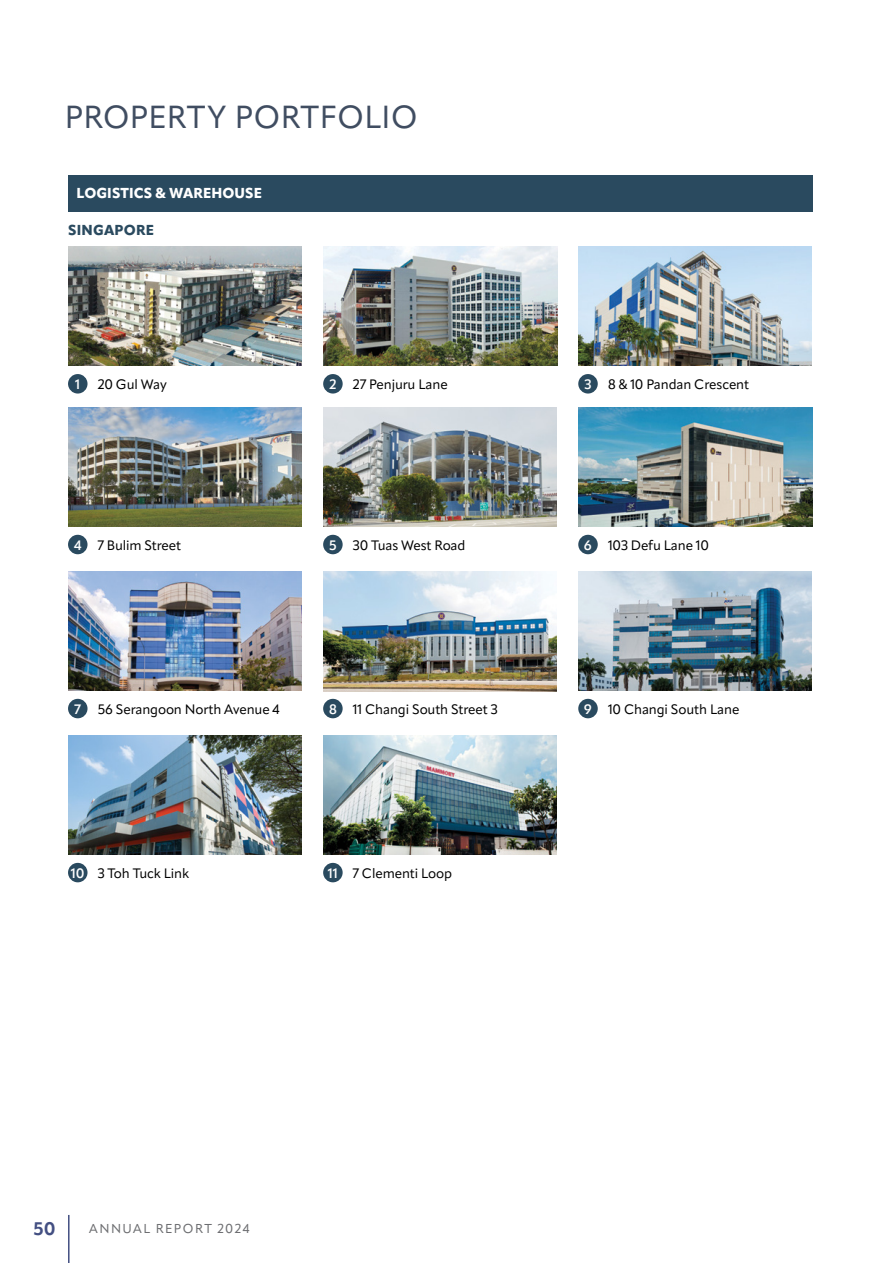
<style>
.page{position:relative;width:893px;height:1263px;background:#fff}
.page>*{position:absolute;margin:0;border:0;box-sizing:border-box;transform-origin:0 0}
.t1{font:31.5px "Apparat";letter-spacing:.015em;color:#404d61}
.t2{font:700 18px "Apparat";color:#434f82}
.t3{font:800 14.25px "Apparat";letter-spacing:.005em;color:#fff}
.t4{font:800 14.25px "Apparat";letter-spacing:.015em;color:#2a4a5f}
.t5{font:13.5px "Apparat";letter-spacing:-.01em;color:#000}
.t6{font:600 13.5px "Apparat";color:#fff}
.t7{font:12.75px "Apparat";letter-spacing:.115em;color:#6d6e71}
.s1{font-weight:600;color:#fff}
</style>
<div class="page">
<img style="left:323px;top:572px;width:234px;height:119px">
<img style="left:578px;top:246px;width:234px;height:120px">
<img style="left:578px;top:407px;width:234px;height:119px">
<img style="left:68px;top:246px;width:234px;height:120px">
<img style="left:578px;top:571px;width:234px;height:119px">
<img style="left:68px;top:571px;width:234px;height:119px">
<img style="left:323px;top:407px;width:234px;height:119px">
<img style="left:323px;top:735px;width:234px;height:119px">
<img style="left:68px;top:735px;width:234px;height:119px">
<img style="left:68px;top:407px;width:234px;height:119px">
<img style="left:323px;top:246px;width:234px;height:120px">
<div style="left:68px;top:175px;width:744px;height:36px;background:#2a4a5f"></div>
<div style="left:68px;top:374px;width:20px;height:19px;background:#2a4a5f;border-radius:50%"></div>
<div style="left:578px;top:699px;width:20px;height:19px;background:#2a4a5f;border-radius:50%"></div>
<div style="left:68px;top:863px;width:20px;height:19px;background:#2a4a5f;border-radius:50%"></div>
<div style="left:68px;top:535px;width:20px;height:19px;background:#2a4a5f;border-radius:50%"></div>
<div style="left:578px;top:374px;width:20px;height:19px;background:#2a4a5f;border-radius:50%"></div>
<div style="left:323px;top:699px;width:20px;height:19px;background:#2a4a5f;border-radius:50%"></div>
<div style="left:323px;top:863px;width:20px;height:19px;background:#2a4a5f;border-radius:50%"></div>
<div style="left:323px;top:535px;width:20px;height:19px;background:#2a4a5f;border-radius:50%"></div>
<div style="left:323px;top:374px;width:20px;height:19px;background:#2a4a5f;border-radius:50%"></div>
<div style="left:68px;top:699px;width:20px;height:19px;background:#2a4a5f;border-radius:50%"></div>
<div style="left:578px;top:535px;width:20px;height:19px;background:#2a4a5f;border-radius:50%"></div>
<hr style="left:68px;top:1215px;width:2px;height:48px;background:#434f82">
<h1 class="t1" style="left:65px;top:98px;width:354px">PROPERTY PORTFOLIO</h1>
<p class="t3" style="left:77px;top:185px;width:187px">LOGISTICS &amp; WAREHOUSE</p>
<p class="t4" style="left:68px;top:221px;width:88px">SINGAPORE</p>
<p class="t6" style="left:75px;top:376px;width:7px">1</p>
<p class="t5" style="left:98px;top:376px;width:70px">20 Gul Way</p>
<p class="t5" style="left:74px;top:537px;width:109px"><span class="s1">4</span> 7 Bulim Street</p>
<p class="t5" style="left:329px;top:376px;width:120px"><span class="s1">2</span> 27 Penjuru Lane</p>
<p class="t5" style="left:329px;top:537px;width:138px"><span class="s1">5</span> 30 Tuas West Road</p>
<p class="t5" style="left:75px;top:701px;width:207px"><span class="s1">7</span> 56 Serangoon North Avenue 4</p>
<p class="t5" style="left:329px;top:701px;width:170px"><span class="s1">8</span> 11 Changi South Street 3</p>
<p class="t5" style="left:71px;top:865px;width:120px"><span class="s1">10</span> 3 Toh Tuck Link</p>
<p class="t5" style="left:328px;top:865px;width:126px"><span class="s1">11</span> 7 Clementi Loop</p>
<p class="t5" style="left:584px;top:376px;width:166px"><span class="s1">3</span> 8 &amp; 10 Pandan Crescent</p>
<p class="t5" style="left:584px;top:537px;width:127px"><span class="s1">6</span> 103 Defu Lane 10</p>
<p class="t5" style="left:584px;top:701px;width:157px"><span class="s1">9</span> 10 Changi South Lane</p>
<h2 class="t2" style="left:34px;top:1217px;width:24px">50</h2>
<p class="t7" style="left:89px;top:1221px;width:162px">ANNUAL REPORT 2024</p>
</div>
